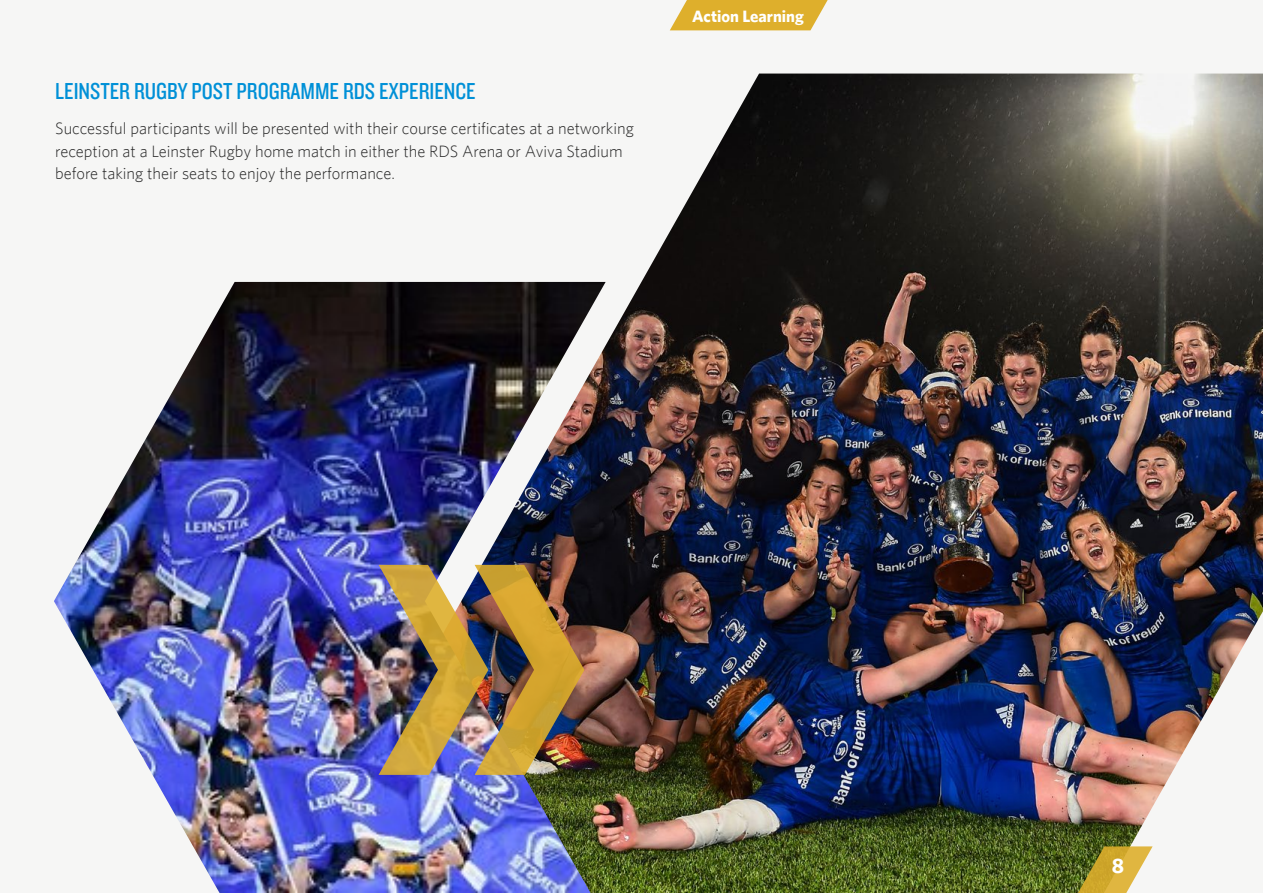
<style>
.page{position:relative;width:1263px;height:893px;background:#f6f6f5}
.page>*{position:absolute;margin:0;border:0;box-sizing:border-box;transform-origin:0 0}
.second_heads{font:24px "Knockout HTF29 Junior Liteweight";color:#0090d7}
.Body{font:700 21px "Whitney";color:#fff}
.Body-2{font:300 16.5px/22.5px "Whitney";color:#262626}
.Body-3{font:700 16.5px "Whitney";color:#fff}
</style>
<div class="page">
<img style="left:296px;top:74px;width:967px;height:819px">
<img style="left:54px;top:282px;width:552px;height:611px">
<img style="left:378px;top:565px;width:206px;height:210px">
<svg style="left:1061px;top:846px;width:91px;height:47px;background:#ac9d48"></svg>
<svg style="left:670px;top:0;width:158px;height:30px;background:#e0b641"></svg>
<p class="second_heads" style="left:55px;top:79px;width:422px">LEINSTER RUGBY POST PROGRAMME RDS EXPERIENCE</p>
<p class="Body-2" style="left:55px;top:117px;width:580px">Successful participants will be presented with their course certificates at a networking reception at a Leinster Rugby home match in either the RDS Arena or Aviva Stadium before taking their seats to enjoy the performance.</p>
<p class="Body-3" style="left:692px;top:6px;width:113px">Action Learning</p>
<p class="Body" style="left:1112px;top:853px;width:14px">8</p>
</div>
